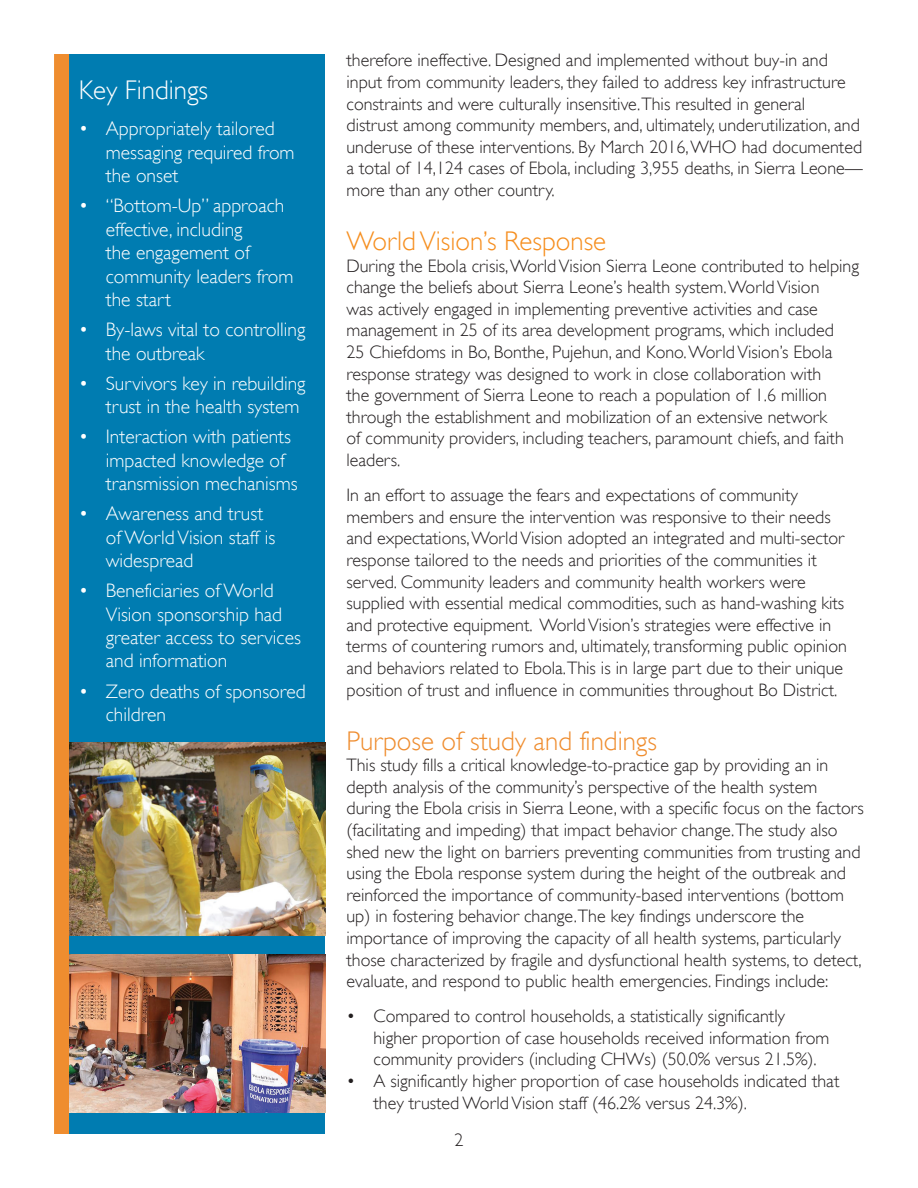
<style>
.page{position:relative;width:918px;height:1188px;background:#fff}
.page>*{position:absolute;margin:0;border:0;box-sizing:border-box;transform-origin:0 0}
.t1{font:300 27px "Gill Sans";color:#ef8d2f}
.t2{font:300 27px "Gill Sans";color:#f68e1e}
.t3{font:300 27px "Gill Sans";color:#fff}
.t4{font:300 19.5px/23.4px "Gill Sans";color:#fff}
.t5{font:300 18px/21.6px "Gill Sans";color:#231f20}
</style>
<div class="page">
<div style="left:62px;top:54px;width:263px;height:1080px;background:#007cb1"></div>
<div style="left:54px;top:54px;width:15px;height:1080px;background:#ef8d2f"></div>
<img style="left:69px;top:955px;width:256px;height:158px">
<img style="left:69px;top:742px;width:256px;height:194px">
<h1 class="t3" style="left:79px;top:74px;width:131px">Key Findings</h1>
<p class="t4" style="left:106px;top:117px;width:190px;text-indent:-27px">• Appropriately tailored messaging required from the onset</p>
<p class="t4" style="left:106px;top:194px;width:189px;text-indent:-27px">• “Bottom-Up” approach effective, including<br>the engagement of community leaders from the start</p>
<p class="t4" style="left:106px;top:318px;width:201px;text-indent:-27px">• By-laws vital to controlling the outbreak</p>
<p class="t4" style="left:106px;top:371px;width:201px;text-indent:-27px">• Survivors key in rebuilding trust in the health system</p>
<p class="t4" style="left:106px;top:425px;width:193px;text-indent:-27px">• Interaction with patients impacted knowledge of transmission mechanisms</p>
<p class="t4" style="left:106px;top:502px;width:171px;text-indent:-27px">• Awareness and trust of World Vision staff is widespread</p>
<p class="t4" style="left:106px;top:579px;width:197px;text-indent:-27px">• Beneficiaries of World<br>Vision sponsorship had greater access to services and information</p>
<p class="t4" style="left:106px;top:679px;width:201px;text-indent:-27px">• Zero deaths of sponsored children</p>
<p class="t5" style="left:346px;top:50px;width:518px">therefore ineffective. Designed and implemented without buy-in and input from community leaders, they failed to address key infrastructure constraints and were culturally insensitive.This resulted in general<br>distrust among community members, and, ultimately, underutilization, and underuse of these interventions. By March 2016, WHO had documented a total of 14,124 cases of Ebola, including 3,955 deaths, in Sierra Leone— more than any other country.</p>
<h1 class="t2" style="left:346px;top:225px;width:261px">World Vision’s Response</h1>
<p class="t5" style="left:346px;top:255px;width:514px">During the Ebola crisis, World Vision Sierra Leone contributed to helping change the beliefs about Sierra Leone’s health system. World Vision<br>was actively engaged in implementing preventive activities and case management in 25 of its area development programs, which included<br>25 Chiefdoms in Bo, Bonthe, Pujehun, and Kono. World Vision’s Ebola response strategy was designed to work in close collaboration with<br>the government of Sierra Leone to reach a population of 1.6 million through the establishment and mobilization of an extensive network<br>of community providers, including teachers, paramount chiefs, and faith leaders.</p>
<p class="t5" style="left:346px;top:484px;width:502px">In an effort to assuage the fears and expectations of community members and ensure the intervention was responsive to their needs and expectations, World Vision adopted an integrated and multi-sector response tailored to the needs and priorities of the communities it served. Community leaders and community health workers were supplied with essential medical commodities, such as hand-washing kits and protective equipment. World Vision’s strategies were effective in terms of countering rumors and, ultimately, transforming public opinion and behaviors related to Ebola.This is in large part due to their unique position of trust and influence in communities throughout Bo District.</p>
<h1 class="t1" style="left:346px;top:725px;width:312px">Purpose of study and findings</h1>
<p class="t5" style="left:346px;top:754px;width:519px">This study fills a critical knowledge-to-practice gap by providing an in depth analysis of the community’s perspective of the health system during the Ebola crisis in Sierra Leone, with a specific focus on the factors (facilitating and impeding) that impact behavior change.The study also shed new the light on barriers preventing communities from trusting and using the Ebola response system during the height of the outbreak and reinforced the importance of community-based interventions (bottom up) in fostering behavior change.The key findings underscore the importance of improving the capacity of all health systems, particularly those characterized by fragile and dysfunctional health systems, to detect, evaluate, and respond to public health emergencies. Findings include:</p>
<p class="t5" style="left:374px;top:1005px;width:457px;text-indent:-27px">• Compared to control households, a statistically significantly higher proportion of case households received information from community providers (including CHWs) (50.0% versus 21.5%).</p>
<p class="t5" style="left:374px;top:1070px;width:467px;text-indent:-27px">• A significantly higher proportion of case households indicated that they trusted World Vision staff (46.2% versus 24.3%).</p>
<p class="t5" style="left:454px;top:1130px;width:10px">2</p>
</div>
